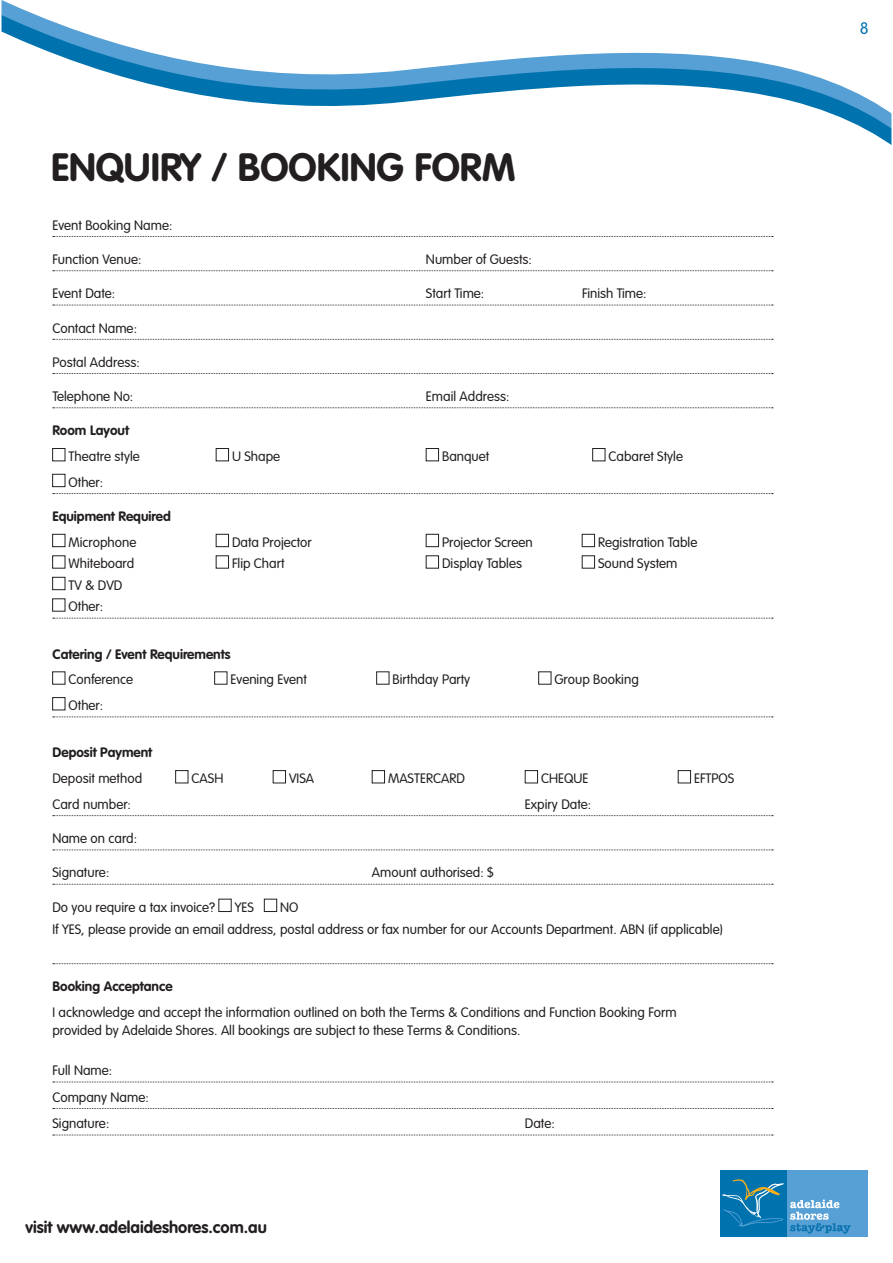
<style>
.page{position:relative;width:893px;height:1263px;background:#fff}
.page>*{position:absolute;margin:0;border:0;box-sizing:border-box;transform-origin:0 0}
.t1{font:700 39px "VAG Rounded Std";color:#231f20}
.t2{font:700 16.5px "VAG Rounded Std";color:#231f20}
.t3{font:300 16.5px "VAG Rounded Std";color:#0073ae}
.body_copy{font:300 13.5px/18px "VAG Rounded Std";color:#231f20}
.body_copy-2{font:700 13.5px "VAG Rounded Std";color:#231f20}
</style>
<div class="page">
<svg style="left:1px;top:0;width:891px;height:145px"></svg>
<div style="left:787px;top:1170px;width:80px;height:67px;background:#56a0d5"></div>
<svg style="left:790px;top:1199px;width:61px;height:35px"></svg>
<div style="left:720px;top:1170px;width:67px;height:67px;background:#0073ae"></div>
<svg style="left:722px;top:1179px;width:62px;height:47px"></svg>
<svg style="left:53px;top:236px;width:720px;height:1px"></svg>
<svg style="left:53px;top:270px;width:720px;height:1px"></svg>
<svg style="left:53px;top:305px;width:720px;height:1px"></svg>
<svg style="left:53px;top:339px;width:720px;height:1px"></svg>
<svg style="left:53px;top:373px;width:720px;height:1px"></svg>
<svg style="left:53px;top:407px;width:720px;height:1px"></svg>
<svg style="left:53px;top:493px;width:720px;height:1px"></svg>
<svg style="left:53px;top:618px;width:720px;height:1px"></svg>
<svg style="left:53px;top:716px;width:720px;height:1px"></svg>
<svg style="left:53px;top:815px;width:720px;height:1px"></svg>
<svg style="left:53px;top:849px;width:720px;height:1px"></svg>
<svg style="left:53px;top:884px;width:720px;height:1px"></svg>
<svg style="left:53px;top:963px;width:720px;height:1px"></svg>
<svg style="left:53px;top:1081px;width:720px;height:1px"></svg>
<svg style="left:53px;top:1108px;width:720px;height:1px"></svg>
<svg style="left:53px;top:1135px;width:720px;height:1px"></svg>
<div style="left:52px;top:448px;width:13px;height:13px;border:1px solid #231f20"></div>
<div style="left:216px;top:448px;width:13px;height:13px;border:1px solid #231f20"></div>
<div style="left:426px;top:448px;width:13px;height:13px;border:1px solid #231f20"></div>
<div style="left:592px;top:448px;width:13px;height:13px;border:1px solid #231f20"></div>
<div style="left:52px;top:474px;width:13px;height:13px;border:1px solid #231f20"></div>
<div style="left:52px;top:534px;width:13px;height:13px;border:1px solid #231f20"></div>
<div style="left:216px;top:534px;width:13px;height:13px;border:1px solid #231f20"></div>
<div style="left:426px;top:534px;width:13px;height:13px;border:1px solid #231f20"></div>
<div style="left:582px;top:534px;width:13px;height:13px;border:1px solid #231f20"></div>
<div style="left:52px;top:556px;width:13px;height:12px;border:1px solid #231f20"></div>
<div style="left:216px;top:556px;width:13px;height:12px;border:1px solid #231f20"></div>
<div style="left:426px;top:556px;width:13px;height:12px;border:1px solid #231f20"></div>
<div style="left:582px;top:556px;width:13px;height:12px;border:1px solid #231f20"></div>
<div style="left:52px;top:577px;width:13px;height:13px;border:1px solid #231f20"></div>
<div style="left:52px;top:599px;width:13px;height:12px;border:1px solid #231f20"></div>
<div style="left:52px;top:672px;width:13px;height:12px;border:1px solid #231f20"></div>
<div style="left:214px;top:672px;width:13px;height:12px;border:1px solid #231f20"></div>
<div style="left:376px;top:672px;width:13px;height:12px;border:1px solid #231f20"></div>
<div style="left:52px;top:697px;width:13px;height:13px;border:1px solid #231f20"></div>
<div style="left:175px;top:770px;width:13px;height:13px;border:1px solid #231f20"></div>
<div style="left:273px;top:770px;width:13px;height:13px;border:1px solid #231f20"></div>
<div style="left:372px;top:770px;width:13px;height:13px;border:1px solid #231f20"></div>
<div style="left:525px;top:770px;width:13px;height:13px;border:1px solid #231f20"></div>
<div style="left:678px;top:770px;width:13px;height:13px;border:1px solid #231f20"></div>
<div style="left:219px;top:899px;width:12px;height:13px;border:1px solid #231f20"></div>
<div style="left:264px;top:899px;width:13px;height:13px;border:1px solid #231f20"></div>
<p class="t1" style="left:51px;top:144px;width:466px">ENQUIRY / BOOKING FORM</p>
<p class="body_copy" style="left:52px;top:216px;width:122px">Event Booking Name:</p>
<p class="body_copy" style="left:52px;top:251px;width:91px">Function Venue:</p>
<p class="body_copy" style="left:426px;top:251px;width:107px">Number of Guests:</p>
<p class="body_copy" style="left:52px;top:285px;width:64px">Event Date:</p>
<p class="body_copy" style="left:426px;top:285px;width:60px">Start Time:</p>
<p class="body_copy" style="left:582px;top:285px;width:66px">Finish Time:</p>
<p class="body_copy" style="left:52px;top:319px;width:86px">Contact Name:</p>
<p class="body_copy" style="left:52px;top:354px;width:89px">Postal Address:</p>
<p class="body_copy" style="left:52px;top:388px;width:82px">Telephone No:</p>
<p class="body_copy" style="left:426px;top:388px;width:85px">Email Address:</p>
<p class="body_copy-2" style="left:52px;top:423px;width:78px">Room Layout</p>
<p class="body_copy" style="left:69px;top:448px;width:73px">Theatre style</p>
<p class="body_copy" style="left:232px;top:448px;width:50px">U Shape</p>
<p class="body_copy" style="left:442px;top:448px;width:49px">Banquet</p>
<p class="body_copy" style="left:609px;top:448px;width:76px">Cabaret Style</p>
<p class="body_copy" style="left:69px;top:474px;width:36px">Other:</p>
<p class="body_copy-2" style="left:52px;top:508px;width:120px">Equipment Required</p>
<p class="body_copy" style="left:69px;top:534px;width:69px">Microphone</p>
<p class="body_copy" style="left:232px;top:534px;width:81px">Data Projector</p>
<p class="body_copy" style="left:442px;top:534px;width:92px">Projector Screen</p>
<p class="body_copy" style="left:598px;top:534px;width:101px">Registration Table</p>
<p class="body_copy" style="left:69px;top:555px;width:67px">Whiteboard</p>
<p class="body_copy" style="left:232px;top:555px;width:54px">Flip Chart</p>
<p class="body_copy" style="left:442px;top:555px;width:81px">Display Tables</p>
<p class="body_copy" style="left:598px;top:555px;width:81px">Sound System</p>
<p class="body_copy" style="left:69px;top:577px;width:55px">TV &amp; DVD</p>
<p class="body_copy" style="left:69px;top:598px;width:36px">Other:</p>
<p class="body_copy-2" style="left:52px;top:646px;width:180px">Catering / Event Requirements</p>
<p class="body_copy" style="left:69px;top:671px;width:66px">Conference</p>
<p class="body_copy" style="left:231px;top:671px;width:78px">Evening Event</p>
<p class="body_copy" style="left:393px;top:671px;width:79px">Birthday Party</p>
<p class="body_copy" style="left:555px;top:671px;width:86px">Group Booking</p>
<p class="body_copy" style="left:69px;top:697px;width:36px">Other:</p>
<p class="body_copy-2" style="left:52px;top:745px;width:101px">Deposit Payment</p>
<p class="body_copy" style="left:52px;top:770px;width:91px">Deposit method</p>
<p class="body_copy" style="left:192px;top:770px;width:33px">CASH</p>
<p class="body_copy" style="left:289px;top:770px;width:27px">VISA</p>
<p class="body_copy" style="left:388px;top:770px;width:78px">MASTERCARD</p>
<p class="body_copy" style="left:541px;top:770px;width:49px">CHEQUE</p>
<p class="body_copy" style="left:694px;top:770px;width:42px">EFTPOS</p>
<p class="body_copy" style="left:52px;top:796px;width:80px">Card number:</p>
<p class="body_copy" style="left:525px;top:796px;width:68px">Expiry Date:</p>
<p class="body_copy" style="left:52px;top:830px;width:86px">Name on card:</p>
<p class="body_copy" style="left:52px;top:864px;width:58px">Signature:</p>
<p class="body_copy" style="left:372px;top:864px;width:123px">Amount authorised: $</p>
<p class="body_copy" style="left:52px;top:898px;width:164px">Do you require a tax invoice?</p>
<p class="body_copy" style="left:235px;top:898px;width:21px">YES</p>
<p class="body_copy" style="left:280px;top:898px;width:20px">NO</p>
<p class="body_copy" style="left:52px;top:921px;width:672px">If YES, please provide an email address, postal address or fax number for our Accounts Department. ABN (if applicable)</p>
<p class="body_copy-2" style="left:52px;top:978px;width:122px">Booking Acceptance</p>
<p class="body_copy" style="left:52px;top:1004px;width:626px">I acknowledge and accept the information outlined on both the Terms &amp; Conditions and Function Booking Form provided by Adelaide Shores. All bookings are subject to these Terms &amp; Conditions.</p>
<p class="body_copy" style="left:52px;top:1062px;width:61px">Full Name:</p>
<p class="body_copy" style="left:52px;top:1088px;width:98px">Company Name:</p>
<p class="body_copy" style="left:52px;top:1115px;width:58px">Signature:</p>
<p class="body_copy" style="left:525px;top:1115px;width:31px">Date:</p>
<p class="t2" style="left:26px;top:1218px;width:243px">visit www.adelaideshores.com.au</p>
<p class="t3" style="left:860px;top:19px;width:10px">8</p>
</div>
